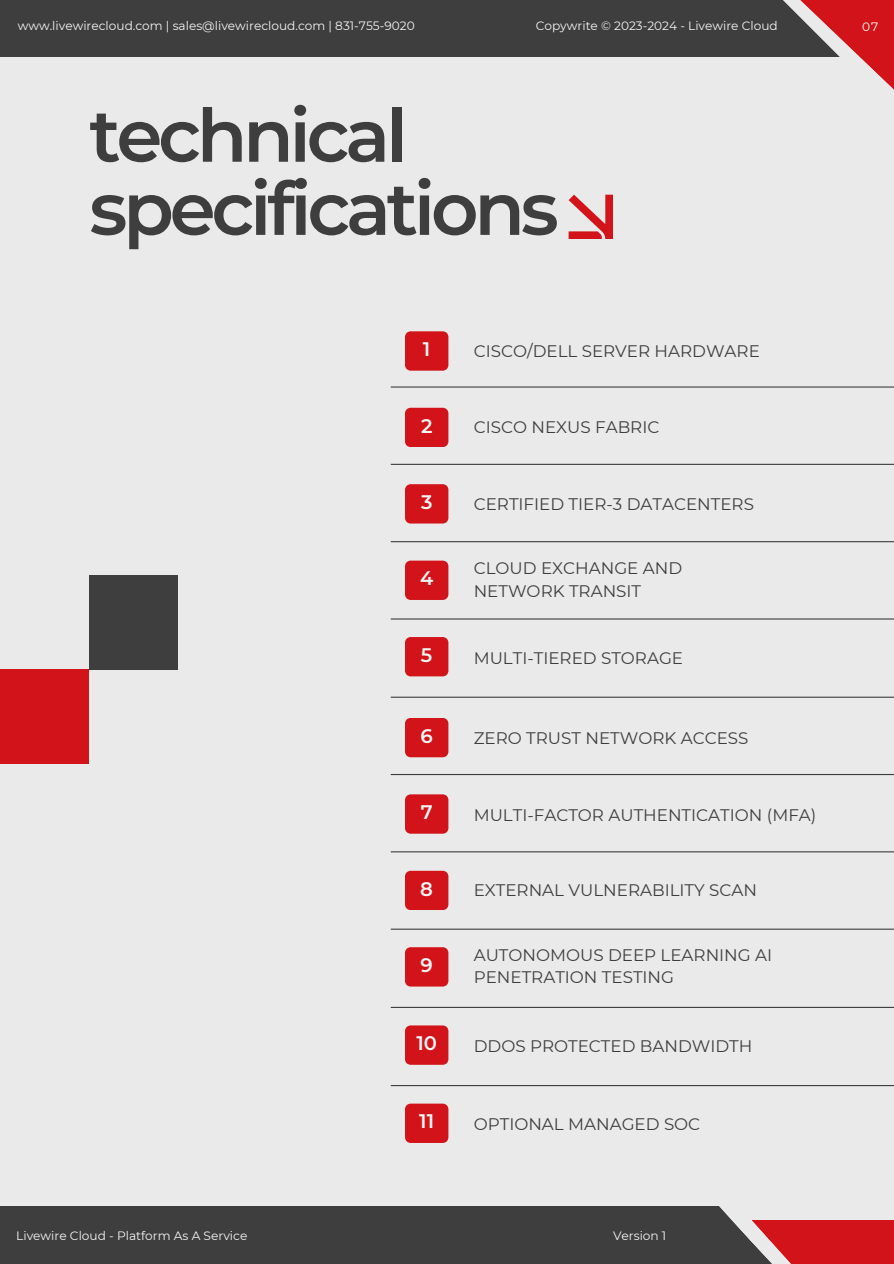
<style>
.page{position:relative;width:894px;height:1264px;background:#fff}
.page>*{position:absolute;margin:0;border:0;box-sizing:border-box;transform-origin:0 0}
.t1{font:600 73.8px/73.2px "Montserrat";letter-spacing:-.055em;color:#3e3e3e}
.t2{font:600 19.5px "Montserrat";color:#f5f5f5}
.t3{font:16.65px/22.5px "Montserrat";color:#3e3e3e}
.t4{font:12.15px "Montserrat";color:#f5f5f5}
.t5{font:12.15px "Montserrat";color:#fff}
</style>
<div class="page">
<div style="left:0;top:0;width:893px;height:1263px;background:#eaeaea"></div>
<div style="left:0;top:0;width:840px;height:57px;background:#3e3e3e"></div>
<svg style="left:783px;top:0;width:110px;height:89px"></svg>
<div style="left:0;top:1206px;width:767px;height:57px;background:#3e3e3e"></div>
<div style="left:749px;top:1219px;width:144px;height:44px;background:#d21319"></div>
<svg style="left:719px;top:1206px;width:111px;height:57px"></svg>
<hr style="left:390px;top:386px;width:503px;height:1px;background:#3e3e3e">
<hr style="left:390px;top:541px;width:503px;height:1px;background:#3e3e3e">
<hr style="left:390px;top:464px;width:503px;height:1px;background:#3e3e3e">
<hr style="left:390px;top:618px;width:503px;height:1px;background:#3e3e3e">
<div style="left:405px;top:331px;width:43px;height:39px;background:#d21319"></div>
<div style="left:405px;top:408px;width:43px;height:39px;background:#d21319"></div>
<div style="left:405px;top:484px;width:43px;height:39px;background:#d21319"></div>
<div style="left:405px;top:637px;width:43px;height:39px;background:#d21319"></div>
<div style="left:405px;top:560px;width:43px;height:40px;background:#d21319"></div>
<hr style="left:390px;top:696px;width:503px;height:1px;background:#3e3e3e">
<hr style="left:390px;top:851px;width:503px;height:1px;background:#3e3e3e">
<hr style="left:390px;top:774px;width:503px;height:1px;background:#3e3e3e">
<hr style="left:390px;top:928px;width:503px;height:1px;background:#3e3e3e">
<div style="left:405px;top:718px;width:43px;height:39px;background:#d21319"></div>
<div style="left:405px;top:794px;width:43px;height:39px;background:#d21319"></div>
<div style="left:405px;top:947px;width:43px;height:39px;background:#d21319"></div>
<div style="left:405px;top:870px;width:43px;height:40px;background:#d21319"></div>
<hr style="left:390px;top:1006px;width:503px;height:1px;background:#3e3e3e">
<div style="left:405px;top:1025px;width:43px;height:39px;background:#d21319"></div>
<hr style="left:390px;top:1084px;width:503px;height:2px;background:#3e3e3e">
<div style="left:405px;top:1103px;width:43px;height:39px;background:#d21319"></div>
<div style="left:0;top:669px;width:89px;height:95px;background:#d21319"></div>
<div style="left:89px;top:575px;width:89px;height:94px;background:#3e3e3e"></div>
<svg style="left:568px;top:195px;width:44px;height:43px"></svg>
<p class="t4" style="left:18px;top:19px;width:398px">www.livewirecloud.com | sales@livewirecloud.com | 831-755-9020</p>
<p class="t4" style="left:535px;top:19px;width:243px">Copywrite © 2023-2024 - Livewire Cloud</p>
<p class="t1" style="left:89px;top:99px;width:471px">technical specifications</p>
<p class="t2" style="left:423px;top:337px;width:9px">1</p>
<h2 class="t3" style="left:473px;top:340px;width:287px">CISCO/DELL SERVER HARDWARE</h2>
<h2 class="t2" style="left:421px;top:413px;width:13px">2</h2>
<p class="t3" style="left:473px;top:416px;width:187px">CISCO NEXUS FABRIC</p>
<p class="t2" style="left:421px;top:490px;width:13px">3</p>
<h2 class="t3" style="left:473px;top:492px;width:282px">CERTIFIED TIER-3 DATACENTERS</h2>
<p class="t2" style="left:420px;top:566px;width:15px">4</p>
<p class="t3" style="left:473px;top:557px;width:210px">CLOUD EXCHANGE AND<br>NETWORK TRANSIT</p>
<h2 class="t2" style="left:421px;top:643px;width:13px">5</h2>
<h2 class="t3" style="left:473px;top:647px;width:211px">MULTI-TIERED STORAGE</h2>
<h2 class="t2" style="left:420px;top:723px;width:14px">6</h2>
<p class="t3" style="left:473px;top:726px;width:276px">ZERO TRUST NETWORK ACCESS</p>
<p class="t2" style="left:420px;top:800px;width:13px">7</p>
<h2 class="t3" style="left:473px;top:803px;width:344px">MULTI-FACTOR AUTHENTICATION (MFA)</h2>
<p class="t2" style="left:420px;top:876px;width:14px">8</p>
<p class="t3" style="left:473px;top:879px;width:285px">EXTERNAL VULNERABILITY SCAN</p>
<h2 class="t2" style="left:420px;top:953px;width:14px">9</h2>
<h2 class="t3" style="left:473px;top:943px;width:300px">AUTONOMOUS DEEP LEARNING AI<br>PENETRATION TESTING</h2>
<h2 class="t2" style="left:416px;top:1031px;width:22px">10</h2>
<p class="t3" style="left:473px;top:1034px;width:280px">DDOS PROTECTED BANDWIDTH</p>
<p class="t2" style="left:419px;top:1109px;width:16px">11</p>
<h2 class="t3" style="left:473px;top:1112px;width:228px">OPTIONAL MANAGED SOC</h2>
<p class="t4" style="left:16px;top:1228px;width:232px">Livewire Cloud - Platform As A Service</p>
<h1 class="t4" style="left:613px;top:1228px;width:55px">Version 1</h1>
<p class="t5" style="left:861px;top:19px;width:18px">07</p>
</div>
